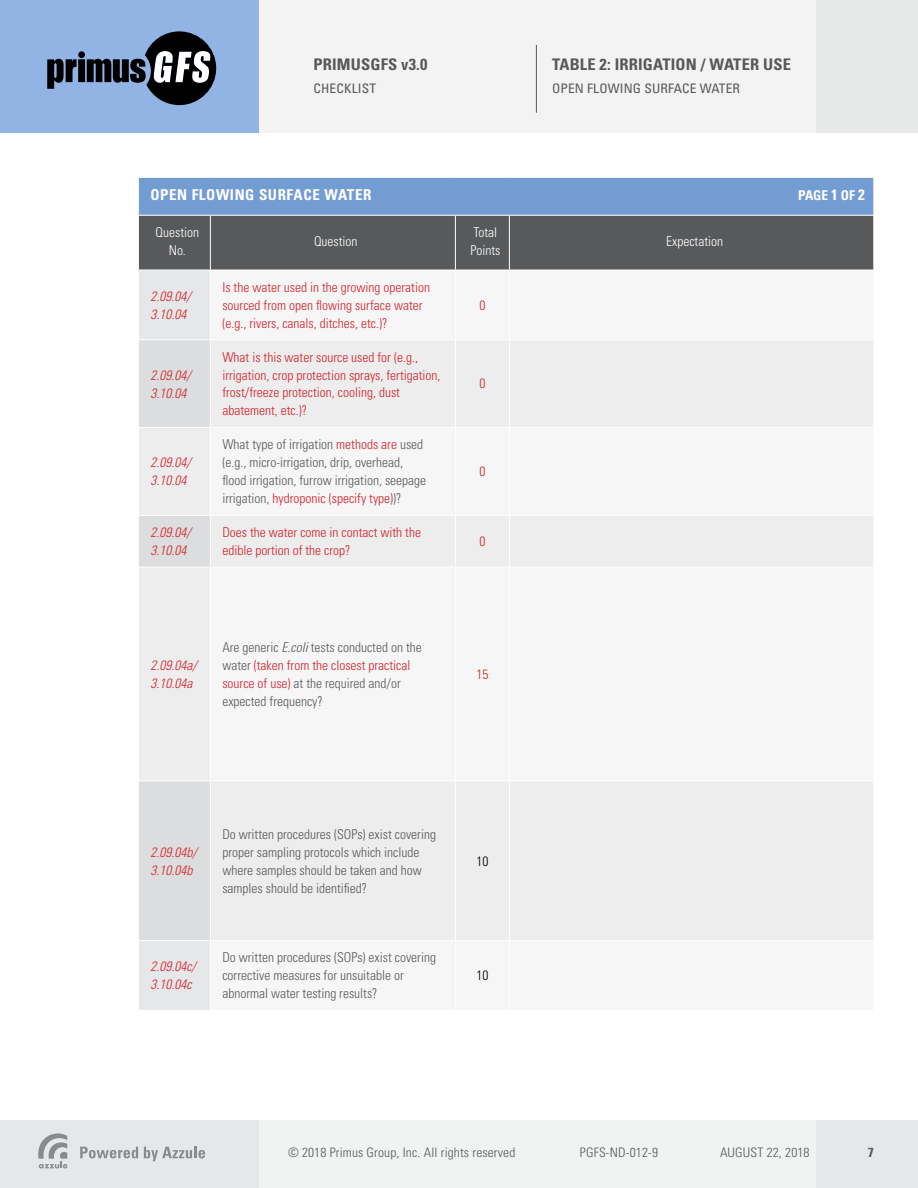
<style>
.page{position:relative;width:918px;height:1188px;background:#fff}
.page>*{position:absolute;margin:0;border:0;box-sizing:border-box;transform-origin:0 0}
.t1{font:700 condensed 16.05px "Univers LT Std";letter-spacing:.01em;color:#58595b}
.t2{font:700 condensed 15px "Univers LT Std";letter-spacing:.04em;color:#fff}
.t3{font:300 condensed 13.5px/18px "Univers LT Std";color:#58595b}
.t4{font:300 condensed 13.5px/18px "Univers LT Std";color:#d2232a}
.t5{font:italic 300 condensed 13.5px/18px "Univers LT Std";color:#d2232a}
.t6{font:300 condensed 13.5px/18px "Univers LT Std";color:#fff;text-align:center}
.t7{font:700 condensed 13.5px "Univers LT Std";color:#fff}
.t8{font:300 condensed 13.5px "Univers LT Std";color:#000}
.t9{font:300 condensed 13.05px "Univers LT Std";letter-spacing:.01em;color:#58595b}
.t10{font:condensed 13.05px "Univers LT Std";letter-spacing:.01em;color:#58595b}
.t11{font:700 condensed 13.05px "Univers LT Std";color:#58595b}
.s1{font-size:15px}
.s2{color:#d2232a}
.s3{font-style:italic}
</style>
<div class="page">
<div style="left:0;top:1120px;width:918px;height:68px;background:#f1f2f2"></div>
<div style="left:816px;top:1120px;width:102px;height:68px;background:#e6e7e8"></div>
<div style="left:0;top:1120px;width:259px;height:68px;background:#e6e7e8"></div>
<svg style="left:80px;top:1147px;width:58px;height:11px"></svg>
<svg style="left:144px;top:1147px;width:61px;height:14px"></svg>
<svg style="left:38px;top:1133px;width:30px;height:35px"></svg>
<div style="left:0;top:0;width:918px;height:132px;background:#f2f3f2"></div>
<div style="left:816px;top:0;width:102px;height:132px;background:#e6e7e7"></div>
<div style="left:0;top:0;width:259px;height:133px;background:#91b4e4"></div>
<svg style="left:47px;top:59px;width:30px;height:30px"></svg>
<div style="left:78px;top:59px;width:7px;height:23px;background:#000"></div>
<div style="left:78px;top:51px;width:7px;height:7px;background:#000;border-radius:50%"></div>
<svg style="left:87px;top:31px;width:129px;height:74px"></svg>
<hr style="left:536px;top:45px;width:1px;height:68px;background:#58595b">
<div style="left:138px;top:177px;width:736px;height:38px;background:#739dd2"></div>
<div style="left:139px;top:216px;width:734px;height:54px;background:#58595b"></div>
<div style="left:139px;top:271px;width:71px;height:739px;background:#e6e7e8"></div>
<svg style="left:139px;top:340px;width:734px;height:600px;fill:#ededee"></svg>
<hr style="left:138px;top:339px;width:72px;height:1px;background:#fff">
<hr style="left:210px;top:340px;width:1px;height:87px;background:#fff">
<hr style="left:455px;top:340px;width:1px;height:87px;background:#fff">
<hr style="left:509px;top:340px;width:1px;height:87px;background:#fff">
<hr style="left:138px;top:427px;width:72px;height:1px;background:#fff">
<hr style="left:210px;top:427px;width:245px;height:1px;background:#fff">
<hr style="left:210px;top:428px;width:1px;height:87px;background:#fff">
<hr style="left:455px;top:427px;width:54px;height:1px;background:#fff">
<hr style="left:455px;top:428px;width:1px;height:87px;background:#fff">
<hr style="left:509px;top:427px;width:365px;height:1px;background:#fff">
<hr style="left:509px;top:428px;width:1px;height:87px;background:#fff">
<hr style="left:138px;top:515px;width:72px;height:1px;background:#fff">
<hr style="left:210px;top:515px;width:245px;height:1px;background:#fff">
<hr style="left:210px;top:516px;width:1px;height:51px;background:#fff">
<hr style="left:455px;top:515px;width:54px;height:1px;background:#fff">
<hr style="left:455px;top:516px;width:1px;height:51px;background:#fff">
<hr style="left:509px;top:515px;width:365px;height:1px;background:#fff">
<hr style="left:509px;top:516px;width:1px;height:51px;background:#fff">
<hr style="left:138px;top:567px;width:72px;height:1px;background:#fff">
<hr style="left:210px;top:567px;width:245px;height:1px;background:#fff">
<hr style="left:210px;top:567px;width:1px;height:214px;background:#fff">
<hr style="left:455px;top:567px;width:54px;height:1px;background:#fff">
<hr style="left:455px;top:567px;width:1px;height:214px;background:#fff">
<hr style="left:509px;top:567px;width:365px;height:1px;background:#fff">
<hr style="left:509px;top:567px;width:1px;height:214px;background:#fff">
<hr style="left:138px;top:781px;width:72px;height:1px;background:#fff">
<hr style="left:210px;top:781px;width:245px;height:1px;background:#fff">
<hr style="left:210px;top:781px;width:1px;height:159px;background:#fff">
<hr style="left:455px;top:781px;width:54px;height:1px;background:#fff">
<hr style="left:455px;top:781px;width:1px;height:159px;background:#fff">
<hr style="left:509px;top:781px;width:365px;height:1px;background:#fff">
<hr style="left:509px;top:781px;width:1px;height:159px;background:#fff">
<hr style="left:138px;top:940px;width:72px;height:1px;background:#fff">
<hr style="left:138px;top:177px;width:72px;height:1px;background:#fff">
<hr style="left:138px;top:178px;width:1px;height:37px;background:#fff">
<hr style="left:210px;top:177px;width:245px;height:1px;background:#fff">
<hr style="left:455px;top:177px;width:54px;height:1px;background:#fff">
<hr style="left:509px;top:177px;width:365px;height:1px;background:#fff">
<hr style="left:873px;top:178px;width:1px;height:37px;background:#fff">
<hr style="left:210px;top:216px;width:1px;height:54px;background:#fff">
<hr style="left:455px;top:216px;width:1px;height:54px;background:#fff">
<hr style="left:509px;top:216px;width:1px;height:54px;background:#fff">
<p class="t1" style="left:314px;top:55px;width:115px">PRIMUSGFS v3.0</p>
<p class="t10" style="left:314px;top:80px;width:64px">CHECKLIST</p>
<p class="t1" style="left:552px;top:55px;width:241px">TABLE 2: IRRIGATION / WATER USE</p>
<p class="t10" style="left:552px;top:80px;width:190px">OPEN FLOWING SURFACE WATER</p>
<p class="t2" style="left:150px;top:186px;width:223px">OPEN FLOWING SURFACE WATER</p>
<p class="t7" style="left:798px;top:187px;width:68px">PAGE <span class="s1">1</span> OF <span class="s1">2</span></p>
<p class="t6" style="left:156px;top:223px;width:45px">Question<br>No.</p>
<p class="t6" style="left:314px;top:232px;width:45px">Question</p>
<p class="t6" style="left:470px;top:223px;width:31px;text-align:left">Total<br>Points</p>
<p class="t6" style="left:666px;top:232px;width:58px">Expectation</p>
<p class="t5" style="left:150px;top:287px;width:42px">2.09.04/<br>3.10.04</p>
<p class="t4" style="left:222px;top:278px;width:209px">Is the water used in the growing operation sourced from open flowing surface water (e.g., rivers, canals, ditches, etc.)?</p>
<p class="t4" style="left:479px;top:296px;width:7px">0</p>
<p class="t5" style="left:150px;top:366px;width:42px">2.09.04/<br>3.10.04</p>
<p class="t5" style="left:150px;top:454px;width:42px">2.09.04/<br>3.10.04</p>
<p class="t4" style="left:222px;top:348px;width:220px">What is this water source used for (e.g., irrigation, crop protection sprays, fertigation, frost/freeze protection, cooling, dust abatement, etc.)?</p>
<p class="t3" style="left:222px;top:436px;width:205px">What type of irrigation <span class="s2">methods are</span> used (e.g., micro-irrigation, drip, overhead, flood irrigation, furrow irrigation, seepage irrigation, <span class="s2">hydroponic (specify type)</span>)?</p>
<p class="t4" style="left:479px;top:375px;width:7px">0</p>
<p class="t4" style="left:479px;top:462px;width:7px">0</p>
<p class="t5" style="left:150px;top:523px;width:42px">2.09.04/<br>3.10.04</p>
<p class="t4" style="left:222px;top:523px;width:200px">Does the water come in contact with the edible portion of the crop?</p>
<p class="t4" style="left:479px;top:532px;width:7px">0</p>
<p class="t5" style="left:150px;top:656px;width:48px">2.09.04a/<br>3.10.04a</p>
<p class="t3" style="left:222px;top:638px;width:201px">Are generic <span class="s3">E.coli</span> tests conducted on the water <span class="s2">(taken from the closest practical source of use)</span> at the required and/or expected frequency?</p>
<p class="t4" style="left:476px;top:665px;width:13px">15</p>
<p class="t5" style="left:150px;top:843px;width:48px">2.09.04b/<br>3.10.04b</p>
<p class="t3" style="left:222px;top:825px;width:215px">Do written procedures (SOPs) exist covering proper sampling protocols which include where samples should be taken and how samples should be identified?</p>
<p class="t5" style="left:150px;top:958px;width:47px">2.09.04c/<br>3.10.04c</p>
<p class="t3" style="left:222px;top:949px;width:215px">Do written procedures (SOPs) exist covering corrective measures for unsuitable or abnormal water testing results?</p>
<p class="t8" style="left:476px;top:853px;width:13px">10</p>
<p class="t8" style="left:476px;top:967px;width:13px">10</p>
<p class="t9" style="left:288px;top:1145px;width:229px">© 2018 Primus Group, Inc. All rights reserved</p>
<p class="t9" style="left:580px;top:1145px;width:80px">PGFS-ND-012-9</p>
<p class="t9" style="left:720px;top:1145px;width:91px">AUGUST 22, 2018</p>
<p class="t11" style="left:868px;top:1145px;width:7px">7</p>
</div>
